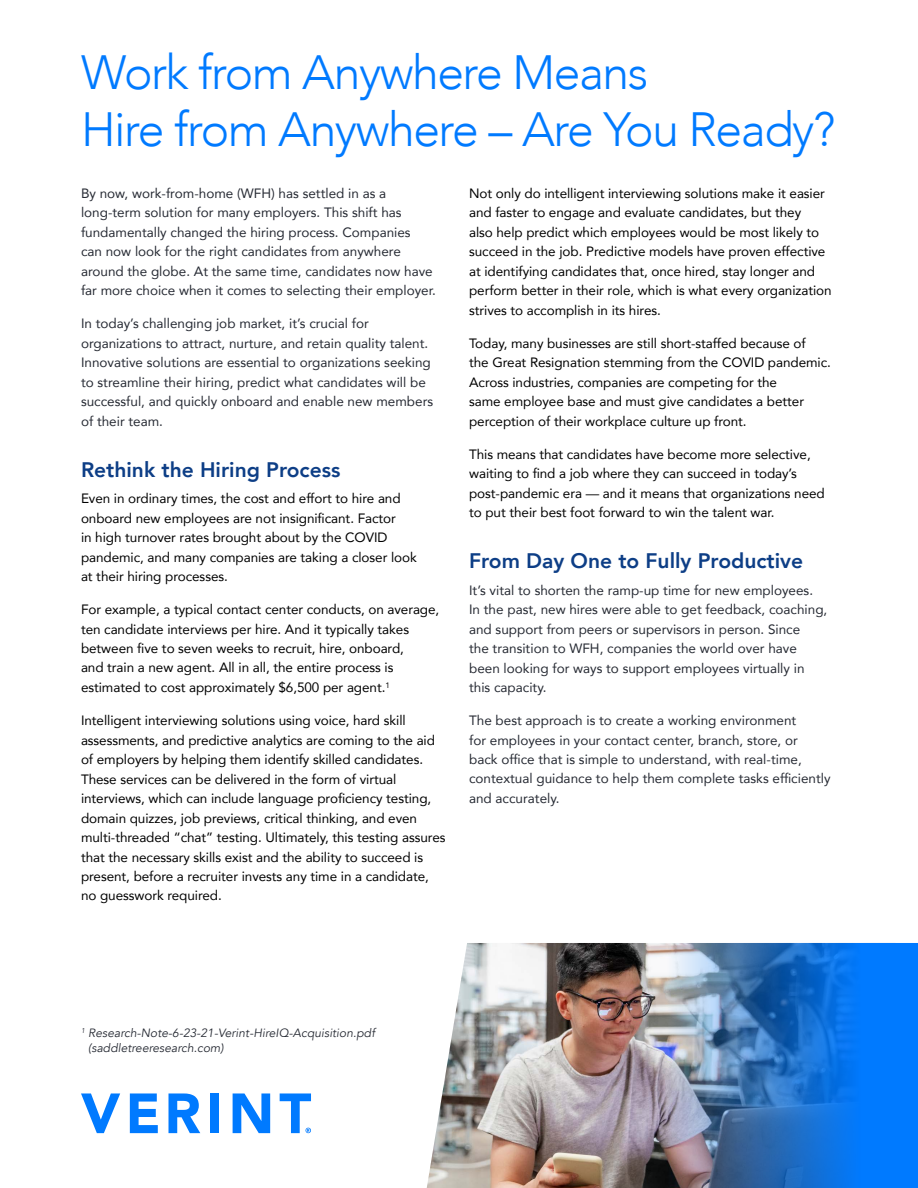
<style>
.page{position:relative;width:918px;height:1188px;background:#fff}
.page>*{position:absolute;margin:0;border:0;box-sizing:border-box;transform-origin:0 0}
.t1{font:300 48px/57.6px "Avenir";letter-spacing:-.03em;color:#007aff}
.t2{font:800 21px "Avenir";color:#0d3e86}
.t3{font:13.5px/19.5px "Avenir";letter-spacing:-.005em;color:#000}
.t4{font:13.5px/19.5px "Avenir";color:#262a33}
.t5{font:italic 12px/15px "Avenir";letter-spacing:.005em;color:#262a33}
</style>
<div class="page">
<svg style="left:81px;top:1093px;width:39px;height:40px"></svg>
<svg style="left:130px;top:1093px;width:28px;height:40px"></svg>
<svg style="left:169px;top:1093px;width:31px;height:40px"></svg>
<div style="left:210px;top:1093px;width:9px;height:40px;background:#007aff"></div>
<svg style="left:233px;top:1093px;width:37px;height:40px"></svg>
<svg style="left:280px;top:1093px;width:31px;height:40px"></svg>
<img style="left:427px;top:943px;width:146px;height:245px">
<img style="left:573px;top:943px;width:345px;height:245px">
<h1 class="t1" style="left:81px;top:44px;width:756px">Work from Anywhere Means<br>Hire from Anywhere – Are You Ready?</h1>
<p class="t4" style="left:81px;top:183px;width:357px">By now, work-from-home (WFH) has settled in as a long-term solution for many employers. This shift has fundamentally changed the hiring process. Companies<br>can now look for the right candidates from anywhere around the globe. At the same time, candidates now have far more choice when it comes to selecting their employer.</p>
<p class="t4" style="left:81px;top:313px;width:354px">In today’s challenging job market, it’s crucial for organizations to attract, nurture, and retain quality talent.<br>Innovative solutions are essential to organizations seeking to streamline their hiring, predict what candidates will be successful, and quickly onboard and enable new members of their team.</p>
<h2 class="t2" style="left:81px;top:453px;width:261px">Rethink the Hiring Process</h2>
<p class="t3" style="left:81px;top:488px;width:337px">Even in ordinary times, the cost and effort to hire and onboard new employees are not insignificant. Factor<br>in high turnover rates brought about by the COVID pandemic, and many companies are taking a closer look at their hiring processes.</p>
<p class="t3" style="left:81px;top:599px;width:360px">For example, a typical contact center conducts, on average, ten candidate interviews per hire. And it typically takes between five to seven weeks to recruit, hire, onboard,<br>and train a new agent. All in all, the entire process is estimated to cost approximately $6,500 per agent.<sup>1</sup></p>
<p class="t3" style="left:81px;top:710px;width:366px">Intelligent interviewing solutions using voice, hard skill assessments, and predictive analytics are coming to the aid of employers by helping them identify skilled candidates.<br>These services can be delivered in the form of virtual interviews, which can include language proficiency testing, domain quizzes, job previews, critical thinking, and even multi-threaded “chat” testing. Ultimately, this testing assures that the necessary skills exist and the ability to succeed is present, before a recruiter invests any time in a candidate, no guesswork required.</p>
<p class="t3" style="left:469px;top:183px;width:364px">Not only do intelligent interviewing solutions make it easier and faster to engage and evaluate candidates, but they<br>also help predict which employees would be most likely to succeed in the job. Predictive models have proven effective at identifying candidates that, once hired, stay longer and perform better in their role, which is what every organization strives to accomplish in its hires.</p>
<p class="t3" style="left:469px;top:333px;width:363px">Today, many businesses are still short-staffed because of<br>the Great Resignation stemming from the COVID pandemic.<br>Across industries, companies are competing for the<br>same employee base and must give candidates a better perception of their workplace culture up front.</p>
<p class="t3" style="left:469px;top:444px;width:357px">This means that candidates have become more selective, waiting to find a job where they can succeed in today’s post-pandemic era — and it means that organizations need to put their best foot forward to win the talent war.</p>
<h2 class="t2" style="left:469px;top:545px;width:336px">From Day One to Fully Productive</h2>
<p class="t4" style="left:469px;top:580px;width:360px">It’s vital to shorten the ramp-up time for new employees.<br>In the past, new hires were able to get feedback, coaching, and support from peers or supervisors in person. Since<br>the transition to WFH, companies the world over have been looking for ways to support employees virtually in this capacity.</p>
<p class="t4" style="left:469px;top:710px;width:363px">The best approach is to create a working environment<br>for employees in your contact center, branch, store, or<br>back office that is simple to understand, with real-time, contextual guidance to help them complete tasks efficiently and accurately.</p>
<p class="t5" style="left:88px;top:1025px;width:288px;text-indent:-7px"><sup>1</sup> Research-Note-6-23-21-Verint-HireIQ-Acquisition.pdf (saddletreeresearch.com)</p>
</div>
